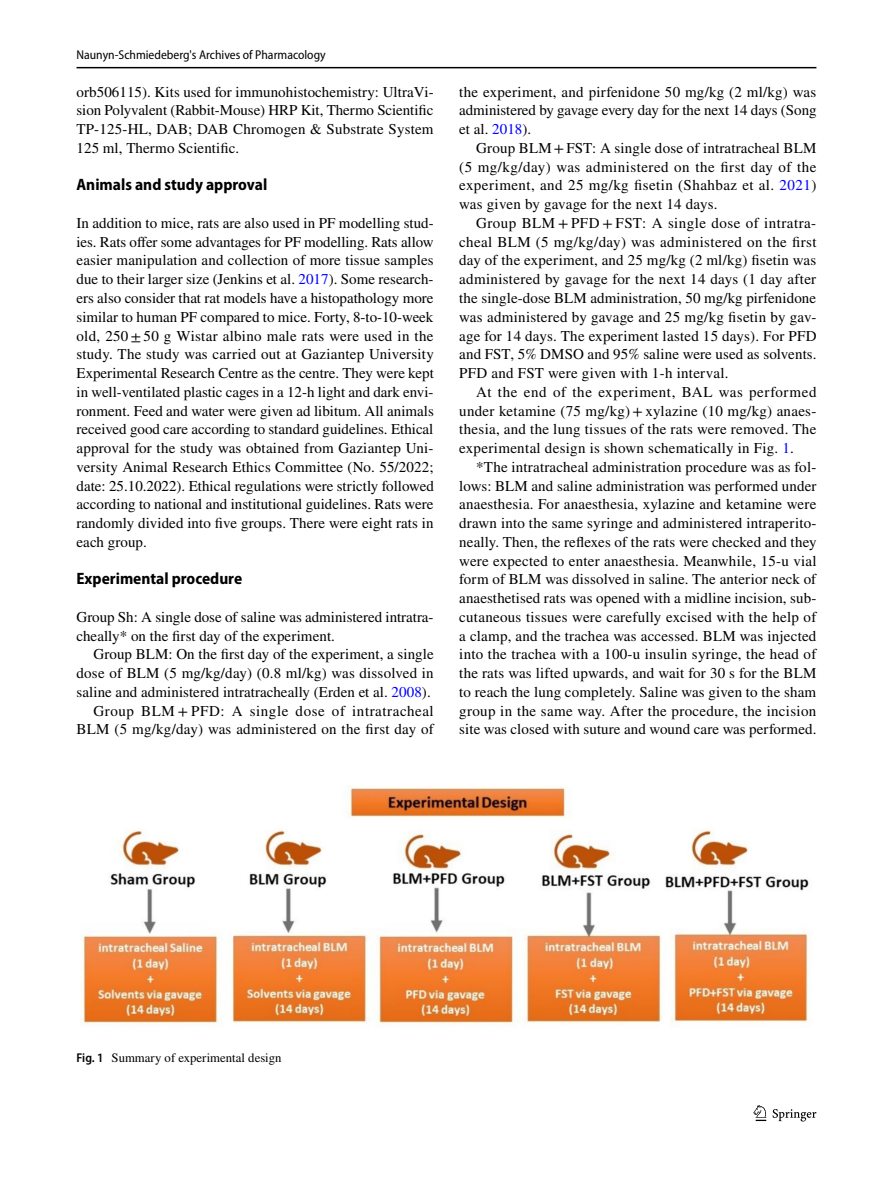
<style>
.page{position:relative;width:893px;height:1187px;background:#fff}
.page>*{position:absolute;margin:0;border:0;box-sizing:border-box;transform-origin:0 0}
.t1{font:700 semi-condensed 16.5px "Myriad Pro";color:#000}
.t2{font:15px/18.8px "STIX";letter-spacing:.005em;color:#000;text-align:justify}
.t3{font:semi-condensed 12.75px "Myriad Pro";color:#000}
.t4{font:12.75px "STIX";color:#000}
.s1{color:#00f}
.s2{font-family:"Myriad Pro";font-weight:600;font-stretch:semi-condensed}
</style>
<div class="page">
<hr style="left:77px;top:67px;width:739px;height:1px;background:#000">
<svg style="left:753px;top:1105px;width:13px;height:15px"></svg>
<svg style="left:773px;top:1109px;width:43px;height:12px"></svg>
<img style="left:81px;top:787px;width:728px;height:237px">
<p class="t3" style="left:77px;top:48px;width:251px">Naunyn-Schmiedeberg's Archives of Pharmacology</p>
<p class="t2" style="left:77px;top:83px;width:359px">orb506115). Kits used for immunohistochemistry: UltraVi&shy;sion Polyvalent (Rabbit-Mouse) HRP Kit, Thermo Scientific TP-125-HL, DAB; DAB Chromogen &amp; Substrate System 125 ml, Thermo Scientific.</p>
<p class="t1" style="left:77px;top:176px;width:192px">Animals and study approval</p>
<p class="t2" style="left:77px;top:214px;width:359px">In addition to mice, rats are also used in PF modelling stud&shy;ies. Rats offer some advantages for PF modelling. Rats allow easier manipulation and collection of more tissue samples due to their larger size (Jenkins et al. <span class="s1">2017</span>). Some research&shy;ers also consider that rat models have a histopathology more similar to human PF compared to mice. Forty, 8-to-10-week old, 250±50 g Wistar albino male rats were used in the study. The study was carried out at Gaziantep University Experimental Research Centre as the centre. They were kept in well-ventilated plastic cages in a 12-h light and dark envi&shy;ronment. Feed and water were given ad libitum. All animals received good care according to standard guidelines. Ethical approval for the study was obtained from Gaziantep Uni&shy;versity Animal Research Ethics Committee (No. 55/2022; date: 25.10.2022). Ethical regulations were strictly followed according to national and institutional guidelines. Rats were randomly divided into five groups. There were eight rats in each group.</p>
<p class="t1" style="left:77px;top:569px;width:167px">Experimental procedure</p>
<p class="t2" style="left:77px;top:608px;width:358px">Group Sh: A single dose of saline was administered intratra&shy;cheally* on the first day of the experiment.</p>
<p class="t2" style="left:77px;top:646px;width:359px;text-align:right">Group BLM: On the first day of the experiment, a single dose of BLM (5 mg/kg/day) (0.8 ml/kg) was dissolved in saline and administered intratracheally (Erden et al. <span class="s1">2008</span>).<br>Group BLM + PFD: A single dose of intratracheal BLM (5 mg/kg/day) was administered on the first day of</p>
<p class="t2" style="left:459px;top:83px;width:359px">the experiment, and pirfenidone 50 mg/kg (2 ml/kg) was administered by gavage every day for the next 14 days (Song et al. <span class="s1">2018</span>).</p>
<p class="t2" style="left:459px;top:139px;width:359px;text-indent:17px">Group BLM+FST: A single dose of intratracheal BLM (5 mg/kg/day) was administered on the first day of the experiment, and 25 mg/kg fisetin (Shahbaz et al. <span class="s1">2021</span>) was given by gavage for the next 14 days.</p>
<p class="t2" style="left:459px;top:214px;width:359px;text-indent:17px">Group BLM + PFD + FST: A single dose of intratra&shy;cheal BLM (5 mg/kg/day) was administered on the first day of the experiment, and 25 mg/kg (2 ml/kg) fisetin was administered by gavage for the next 14 days (1 day after the single-dose BLM administration, 50 mg/kg pirfenidone was administered by gavage and 25 mg/kg fisetin by gav&shy;age for 14 days. The experiment lasted 15 days). For PFD and FST, 5% DMSO and 95% saline were used as solvents.<br>PFD and FST were given with 1-h interval.</p>
<p class="t2" style="left:459px;top:383px;width:359px;text-indent:17px">At the end of the experiment, BAL was performed under ketamine (75 mg/kg)+xylazine (10 mg/kg) anaes&shy;thesia, and the lung tissues of the rats were removed. The experimental design is shown schematically in Fig. <span class="s1">1</span>.</p>
<p class="t2" style="left:459px;top:458px;width:359px;text-indent:17px">*The intratracheal administration procedure was as fol&shy;lows: BLM and saline administration was performed under anaesthesia. For anaesthesia, xylazine and ketamine were drawn into the same syringe and administered intraperito&shy;neally. Then, the reflexes of the rats were checked and they were expected to enter anaesthesia. Meanwhile, 15-u vial form of BLM was dissolved in saline. The anterior neck of anaesthetised rats was opened with a midline incision, sub&shy;cutaneous tissues were carefully excised with the help of a clamp, and the trachea was accessed. BLM was injected into the trachea with a 100-u insulin syringe, the head of the rats was lifted upwards, and wait for 30 s for the BLM to reach the lung completely. Saline was given to the sham group in the same way. After the procedure, the incision site was closed with suture and wound care was performed.</p>
<p class="t4" style="left:77px;top:1049px;width:207px"><span class="s2">Fig. 1</span> Summary of experimental design</p>
</div>
